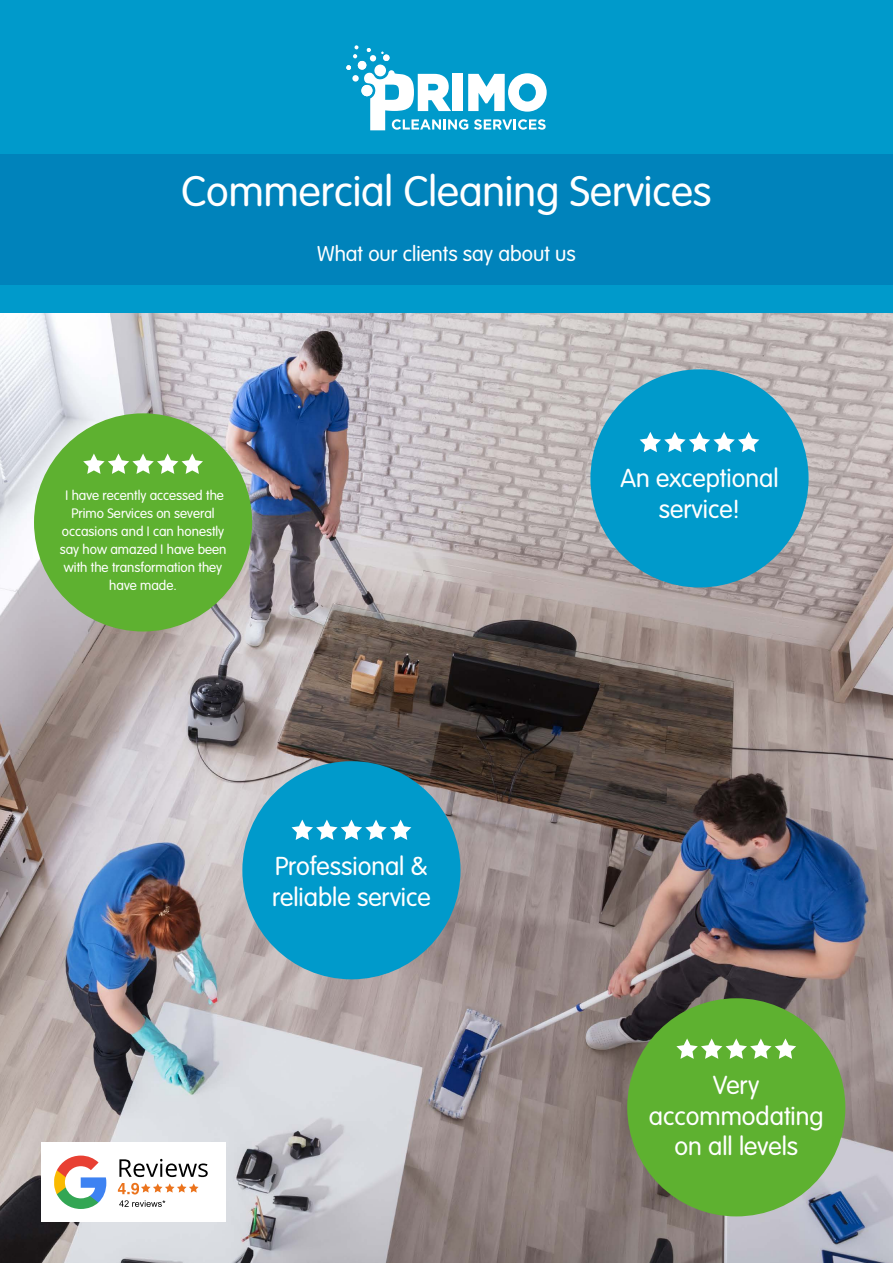
<style>
.page{position:relative;width:893px;height:1263px;background:#fff}
.page>*{position:absolute;margin:0;border:0;box-sizing:border-box;transform-origin:0 0}
.t1{font:300 42px "VAG Rounded Std";color:#fff}
.t2{font:300 25.5px/30.6px "VAG Rounded Std";color:#fff;text-align:center}
.t3{font:300 21px "VAG Rounded Std";color:#fff}
.t4{font:300 13.5px/18px "VAG Rounded Std";color:#fff;text-align:center}
</style>
<div class="page">
<img style="left:0;top:313px;width:893px;height:950px">
<div style="left:0;top:0;width:893px;height:313px;background:#009acb"></div>
<div style="left:0;top:154px;width:893px;height:130px;background:#0083bb"></div>
<svg style="left:346px;top:45px;width:201px;height:85px"></svg>
<div style="left:358px;top:61px;width:9px;height:9px;background:#fff;border-radius:50%"></div>
<div style="left:590px;top:369px;width:219px;height:218px;background:#009acb;border-radius:50%"></div>
<svg style="left:640px;top:432px;width:119px;height:20px"></svg>
<div style="left:34px;top:413px;width:218px;height:218px;background:#5eb130;border-radius:50%"></div>
<svg style="left:83px;top:453px;width:120px;height:21px"></svg>
<div style="left:627px;top:998px;width:218px;height:218px;background:#5eb130;border-radius:50%"></div>
<svg style="left:676px;top:1038px;width:120px;height:21px"></svg>
<div style="left:242px;top:761px;width:218px;height:218px;background:#009acb;border-radius:50%"></div>
<svg style="left:292px;top:819px;width:119px;height:21px"></svg>
<div style="left:41px;top:1142px;width:184px;height:79px;background:#fff"></div>
<svg style="left:54px;top:1155px;width:52px;height:54px"></svg>
<svg style="left:119px;top:1159px;width:89px;height:18px"></svg>
<svg style="left:118px;top:1183px;width:81px;height:11px"></svg>
<svg style="left:119px;top:1200px;width:46px;height:7px"></svg>
<h1 class="t1" style="left:181px;top:167px;width:532px">Commercial Cleaning Services</h1>
<h3 class="t3" style="left:317px;top:242px;width:260px">What our clients say about us</h3>
<p class="t4" style="left:60px;top:487px;width:168px">I have recently accessed the<br>Primo Services on several occasions and I can honestly say how amazed I have been with the transformation they have made.</p>
<h2 class="t2" style="left:272px;top:852px;width:160px;text-align:left">Professional &amp; reliable service</h2>
<h2 class="t2" style="left:620px;top:464px;width:160px">An exceptional service!</h2>
<h2 class="t2" style="left:649px;top:1071px;width:176px">Very accommodating on all levels</h2>
</div>
